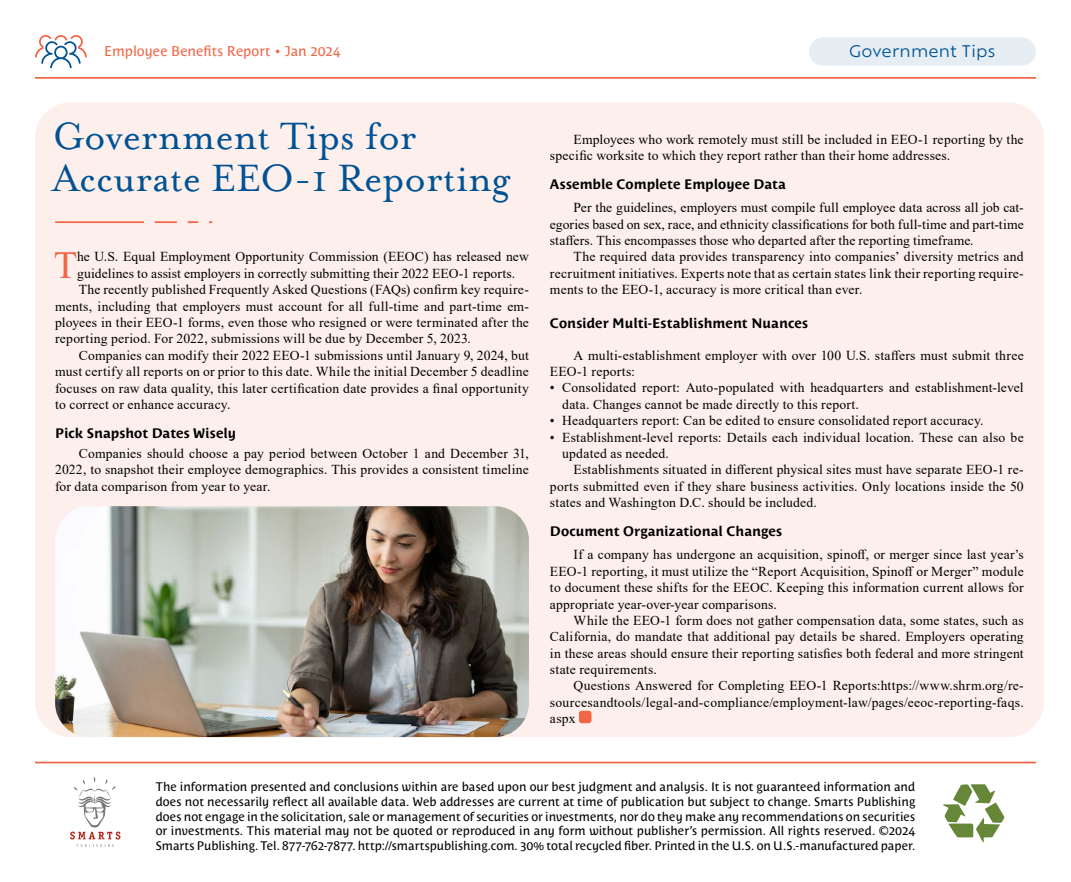
<style>
.page{position:relative;width:1071px;height:882px;background:#fff}
.page>*{position:absolute;margin:0;border:0;box-sizing:border-box;transform-origin:0 0}
.t1{font:43.75px/42px "Mrs Eaves OT";color:#005295}
.t2{font:38.32px "Times New Roman";color:#f26647}
.t3{font:15.75px "Ofelia Text";letter-spacing:.005em;color:#005295}
.t4{font:14px "Costa Std";letter-spacing:.005em;color:#f26647}
.t5{font:13.65px/16.4px "Times New Roman";letter-spacing:.015em;color:#000;text-align:justify}
.t6{font:700 13.65px "Costa Std";letter-spacing:.005em;color:#000}
.t7{font:12.25px/14.7px "Costa Std";letter-spacing:.005em;color:#000;text-align:justify}
</style>
<div class="page">
<hr style="left:35px;top:77px;width:1001px;height:2px;background:#f26647">
<svg style="left:35px;top:35px;width:52px;height:33px"></svg>
<svg style="left:943px;top:784px;width:61px;height:58px"></svg>
<svg style="left:70px;top:778px;width:50px;height:69px"></svg>
<div style="left:35px;top:102px;width:1009px;height:635px;background:#fdf0ec;border-radius:35px"></div>
<hr style="left:55px;top:221px;width:89px;height:2px;background:#f26647">
<hr style="left:155px;top:221px;width:22px;height:2px;background:#f26647">
<svg style="left:188px;top:221px;width:10px;height:2px"></svg>
<img style="left:55px;top:506px;width:474px;height:231px">
<hr style="left:35px;top:762px;width:1001px;height:1px;background:#f26647">
<div style="left:579px;top:711px;width:13px;height:12px;background:#f26647;border-radius:3px"></div>
<div style="left:809px;top:37px;width:227px;height:29px;background:#e6eef4;border-radius:14px"></div>
<p class="t4" style="left:104px;top:43px;width:238px">Employee Benefits Report • Jan 2024</p>
<p class="t3" style="left:849px;top:40px;width:148px">Government Tips</p>
<h1 class="t1" style="left:53px;top:115px;width:459px">Government Tips for<br>Accurate EEO-1 Reporting</h1>
<h2 class="t2" style="left:54px;top:238px;width:25px">T</h2>
<p class="t5" style="left:77px;top:248px;width:453px">he U.S. Equal Employment Opportunity Commission (EEOC) has released new</p>
<p class="t5" style="left:77px;top:265px;width:440px">guidelines to assist employers in correctly submitting their 2022 EEO-1 reports.</p>
<p class="t5" style="left:79px;top:281px;width:452px">The recently published Frequently Asked Questions (FAQs) confirm key require-</p>
<p class="t5" style="left:55px;top:297px;width:475px">ments, including that employers must account for all full-time and part-time em-</p>
<p class="t5" style="left:55px;top:314px;width:475px">ployees in their EEO-1 forms, even those who resigned or were terminated after the</p>
<p class="t5" style="left:55px;top:330px;width:417px">reporting period. For 2022, submissions will be due by December 5, 2023.</p>
<p class="t5" style="left:79px;top:347px;width:452px">Companies can modify their 2022 EEO-1 submissions until January 9, 2024, but</p>
<p class="t5" style="left:55px;top:363px;width:475px">must certify all reports on or prior to this date. While the initial December 5 deadline</p>
<p class="t5" style="left:55px;top:379px;width:475px">focuses on raw data quality, this later certification date provides a final opportunity</p>
<p class="t5" style="left:55px;top:396px;width:177px">to correct or enhance accuracy.</p>
<p class="t6" style="left:55px;top:425px;width:183px">Pick Snapshot Dates Wisely</p>
<p class="t5" style="left:55px;top:445px;width:475px;text-indent:24px">Companies should choose a pay period between October 1 and December 31, 2022, to snapshot their employee demographics. This provides a consistent timeline for data comparison from year to year.</p>
<p class="t5" style="left:550px;top:130px;width:475px;text-indent:24px">Employees who work remotely must still be included in EEO-1 reporting by the specific worksite to which they report rather than their home addresses.</p>
<p class="t6" style="left:550px;top:176px;width:237px">Assemble Complete Employee Data</p>
<p class="t5" style="left:550px;top:199px;width:475px;text-indent:24px">Per the guidelines, employers must compile full employee data across all job cat&shy;egories based on sex, race, and ethnicity classifications for both full-time and part-time staffers. This encompasses those who departed after the reporting timeframe.</p>
<p class="t5" style="left:550px;top:248px;width:475px;text-indent:24px">The required data provides transparency into companies’ diversity metrics and recruitment initiatives. Experts note that as certain states link their reporting require&shy;ments to the EEO-1, accuracy is more critical than ever.</p>
<p class="t6" style="left:550px;top:315px;width:260px">Consider Multi-Establishment Nuances</p>
<p class="t5" style="left:550px;top:346px;width:475px;text-indent:24px">A multi-establishment employer with over 100 U.S. staffers must submit three<br>EEO-1 reports:</p>
<p class="t5" style="left:562px;top:379px;width:463px;text-indent:-12px">• Consolidated report: Auto-populated with headquarters and establishment-level data. Changes cannot be made directly to this report.</p>
<p class="t5" style="left:550px;top:412px;width:435px">• Headquarters report: Can be edited to ensure consolidated report accuracy.</p>
<p class="t5" style="left:562px;top:428px;width:463px;text-indent:-12px">• Establishment-level reports: Details each individual location. These can also be updated as needed.</p>
<p class="t5" style="left:550px;top:461px;width:475px;text-indent:24px">Establishments situated in different physical sites must have separate EEO-1 re&shy;ports submitted even if they share business activities. Only locations inside the 50 states and Washington D.C. should be included.</p>
<p class="t6" style="left:550px;top:523px;width:234px">Document Organizational Changes</p>
<p class="t5" style="left:550px;top:546px;width:475px;text-indent:24px">If a company has undergone an acquisition, spinoff, or merger since last year’s EEO-1 reporting, it must utilize the “Report Acquisition, Spinoff or Merger” module to document these shifts for the EEOC. Keeping this information current allows for appropriate year-over-year comparisons.</p>
<p class="t5" style="left:550px;top:612px;width:475px;text-indent:24px">While the EEO-1 form does not gather compensation data, some states, such as California, do mandate that additional pay details be shared. Employers operating in these areas should ensure their reporting satisfies both federal and more stringent state requirements.</p>
<p class="t5" style="left:550px;top:677px;width:475px;text-indent:24px">Questions Answered for Completing EEO-1 Reports:https://www.shrm.org/re&shy;sourcesandtools/legal-and-compliance/employment-law/pages/eeoc-reporting-faqs. aspx</p>
<p class="t7" style="left:156px;top:780px;width:761px">The information presented and conclusions within are based upon our best judgment and analysis. It is not guaranteed information and does not necessarily reflect all available data. Web addresses are current at time of publication but subject to change. Smarts Publishing does not engage in the solicitation, sale or management of securities or investments, nor do they make any recommendations on securities or investments. This material may not be quoted or reproduced in any form without publisher’s permission. All rights reserved. ©2024<br>Smarts Publishing. Tel. 877-762-7877. http://smartspublishing.com. 30% total recycled fiber. Printed in the U.S. on U.S.-manufactured paper.</p>
</div>
